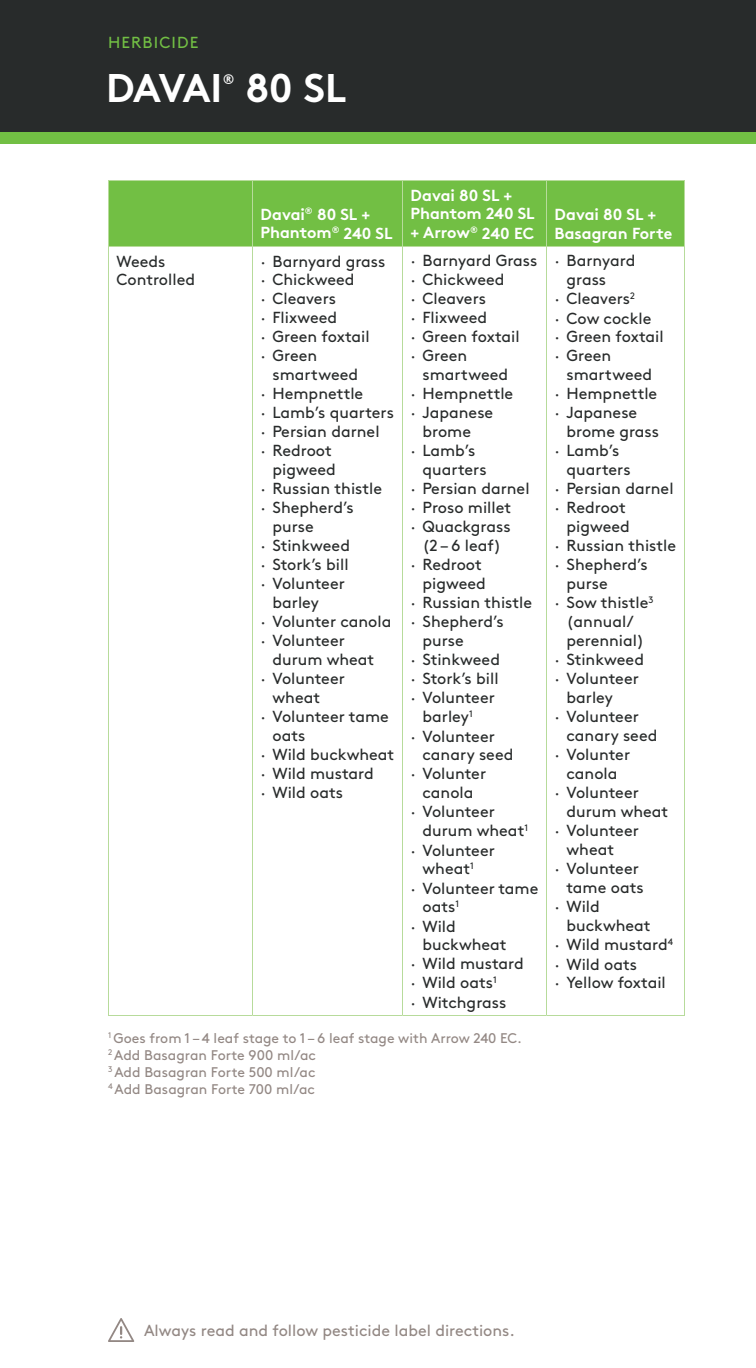
<style>
.page{position:relative;width:756px;height:1368px;background:#fff}
.page>*{position:absolute;margin:0;border:0;box-sizing:border-box;transform-origin:0 0}
.t1{font:700 40px "Brown Std";letter-spacing:-.025em;color:#fff}
.t2{font:16px/19px "Brown Std";color:#282b2b}
.t3{font:700 16px/19px "Brown Std";color:#fff}
.t4{font:16px "Brown Std";color:#938884}
.t5{font:16px "Brown Std";letter-spacing:.07em;color:#72bf44}
.t6{font:14px/17px "Brown Std";color:#938884}
.t7{font:700 14px "Brown Std";color:#fff}
</style>
<div class="page">
<div style="left:0;top:132px;width:756px;height:12px;background:#72bf44"></div>
<div style="left:0;top:0;width:756px;height:132px;background:#282b2b"></div>
<div style="left:109px;top:181px;width:575px;height:65px;background:#72bf44"></div>
<hr style="left:108px;top:247px;width:1px;height:768px;background:#b7db9b">
<hr style="left:252px;top:247px;width:1px;height:768px;background:#b7db9b">
<hr style="left:402px;top:247px;width:1px;height:768px;background:#b7db9b">
<hr style="left:546px;top:247px;width:1px;height:768px;background:#b7db9b">
<hr style="left:684px;top:247px;width:1px;height:768px;background:#b7db9b">
<hr style="left:252px;top:1015px;width:150px;height:1px;background:#b7db9b">
<hr style="left:402px;top:1015px;width:144px;height:1px;background:#b7db9b">
<hr style="left:546px;top:1015px;width:139px;height:1px;background:#b7db9b">
<hr style="left:108px;top:180px;width:144px;height:1px;background:#b7db9b">
<hr style="left:108px;top:181px;width:1px;height:65px;background:#b7db9b">
<hr style="left:252px;top:180px;width:150px;height:1px;background:#b7db9b">
<hr style="left:252px;top:181px;width:1px;height:65px;background:#b7db9b">
<hr style="left:402px;top:180px;width:144px;height:1px;background:#b7db9b">
<hr style="left:402px;top:181px;width:1px;height:65px;background:#b7db9b">
<hr style="left:546px;top:180px;width:139px;height:1px;background:#b7db9b">
<hr style="left:546px;top:181px;width:1px;height:65px;background:#b7db9b">
<hr style="left:684px;top:181px;width:1px;height:65px;background:#b7db9b">
<hr style="left:108px;top:246px;width:144px;height:1px;background:#b7db9b">
<hr style="left:252px;top:246px;width:150px;height:1px;background:#b7db9b">
<hr style="left:402px;top:246px;width:144px;height:1px;background:#b7db9b">
<hr style="left:546px;top:246px;width:139px;height:1px;background:#b7db9b">
<hr style="left:108px;top:1015px;width:144px;height:1px;background:#b7db9b">
<svg style="left:108px;top:1318px;width:26px;height:24px"></svg>
<p class="t5" style="left:108px;top:33px;width:92px">HERBICIDE</p>
<h1 class="t1" style="left:106px;top:64px;width:118px">DAVAI</h1>
<p class="t7" style="left:223px;top:71px;width:13px">®</p>
<h1 class="t1" style="left:246px;top:64px;width:103px">80 SL</h1>
<p class="t3" style="left:260px;top:204px;width:134px">Davai<sup>®</sup> 80 SL +<br>Phantom<sup>®</sup> 240 SL</p>
<p class="t2" style="left:116px;top:252px;width:80px">Weeds<br>Controlled</p>
<p class="t2" style="left:260px;top:252px;width:126px">· Barnyard grass</p>
<p class="t2" style="left:260px;top:271px;width:96px">· Chickweed</p>
<p class="t2" style="left:260px;top:290px;width:77px">· Cleavers</p>
<p class="t2" style="left:260px;top:309px;width:78px">· Flixweed</p>
<p class="t2" style="left:260px;top:328px;width:111px">· Green foxtail</p>
<p class="t2" style="left:260px;top:347px;width:58px">· Green</p>
<p class="t2" style="left:272px;top:366px;width:87px">smartweed</p>
<p class="t2" style="left:260px;top:385px;width:104px">· Hempnettle</p>
<p class="t2" style="left:260px;top:403px;width:135px">· Lamb’s quarters</p>
<p class="t2" style="left:260px;top:422px;width:121px">· Persian darnel</p>
<p class="t2" style="left:260px;top:441px;width:73px">· Redroot</p>
<p class="t2" style="left:272px;top:460px;width:65px">pigweed</p>
<p class="t2" style="left:260px;top:479px;width:123px">· Russian thistle</p>
<p class="t2" style="left:260px;top:498px;width:95px">· Shepherd’s</p>
<p class="t2" style="left:272px;top:517px;width:43px">purse</p>
<p class="t2" style="left:260px;top:536px;width:91px">· Stinkweed</p>
<p class="t2" style="left:260px;top:555px;width:90px">· Stork’s bill</p>
<p class="t2" style="left:260px;top:574px;width:86px">· Volunteer</p>
<p class="t2" style="left:272px;top:593px;width:48px">barley</p>
<p class="t2" style="left:260px;top:612px;width:132px">· Volunter canola</p>
<p class="t2" style="left:260px;top:631px;width:86px">· Volunteer</p>
<p class="t2" style="left:272px;top:650px;width:103px">durum wheat</p>
<p class="t2" style="left:260px;top:669px;width:86px">· Volunteer</p>
<p class="t2" style="left:272px;top:688px;width:49px">wheat</p>
<p class="t2" style="left:260px;top:707px;width:130px">· Volunteer tame</p>
<p class="t2" style="left:272px;top:726px;width:34px">oats</p>
<p class="t2" style="left:260px;top:745px;width:135px">· Wild buckwheat</p>
<p class="t2" style="left:260px;top:764px;width:115px">· Wild mustard</p>
<p class="t2" style="left:260px;top:783px;width:84px">· Wild oats</p>
<p class="t3" style="left:410px;top:185px;width:126px">Davai 80 SL +<br>Phantom 240 SL + Arrow<sup>®</sup> 240 EC</p>
<p class="t2" style="left:410px;top:251px;width:129px">· Barnyard Grass</p>
<p class="t2" style="left:410px;top:270px;width:96px">· Chickweed</p>
<p class="t2" style="left:410px;top:289px;width:77px">· Cleavers</p>
<p class="t2" style="left:410px;top:308px;width:78px">· Flixweed</p>
<p class="t2" style="left:410px;top:327px;width:111px">· Green foxtail</p>
<p class="t2" style="left:410px;top:346px;width:58px">· Green</p>
<p class="t2" style="left:422px;top:365px;width:87px">smartweed</p>
<p class="t2" style="left:410px;top:384px;width:104px">· Hempnettle</p>
<p class="t2" style="left:410px;top:403px;width:84px">· Japanese</p>
<p class="t2" style="left:422px;top:422px;width:50px">brome</p>
<p class="t2" style="left:410px;top:441px;width:67px">· Lamb’s</p>
<p class="t2" style="left:422px;top:460px;width:66px">quarters</p>
<p class="t2" style="left:410px;top:479px;width:121px">· Persian darnel</p>
<p class="t2" style="left:410px;top:498px;width:102px">· Proso millet</p>
<p class="t2" style="left:410px;top:517px;width:102px">· Quackgrass</p>
<p class="t2" style="left:422px;top:536px;width:80px">(2 – 6 leaf)</p>
<p class="t2" style="left:410px;top:555px;width:73px">· Redroot</p>
<p class="t2" style="left:422px;top:574px;width:65px">pigweed</p>
<p class="t2" style="left:410px;top:593px;width:123px">· Russian thistle</p>
<p class="t2" style="left:410px;top:612px;width:95px">· Shepherd’s</p>
<p class="t2" style="left:422px;top:631px;width:43px">purse</p>
<p class="t2" style="left:410px;top:650px;width:91px">· Stinkweed</p>
<p class="t2" style="left:410px;top:669px;width:90px">· Stork’s bill</p>
<p class="t2" style="left:410px;top:688px;width:86px">· Volunteer</p>
<p class="t2" style="left:422px;top:707px;width:52px">barley<sup>1</sup></p>
<p class="t2" style="left:410px;top:727px;width:86px">· Volunteer</p>
<p class="t2" style="left:422px;top:746px;width:92px">canary seed</p>
<p class="t2" style="left:410px;top:765px;width:77px">· Volunter</p>
<p class="t2" style="left:422px;top:784px;width:53px">canola</p>
<p class="t2" style="left:410px;top:803px;width:86px">· Volunteer</p>
<p class="t2" style="left:422px;top:822px;width:107px">durum wheat<sup>1</sup></p>
<p class="t2" style="left:410px;top:841px;width:86px">· Volunteer</p>
<p class="t2" style="left:422px;top:860px;width:53px">wheat<sup>1</sup></p>
<p class="t2" style="left:410px;top:879px;width:129px">· Volunteer tame</p>
<p class="t2" style="left:422px;top:898px;width:38px">oats<sup>1</sup></p>
<p class="t2" style="left:410px;top:917px;width:47px">· Wild</p>
<p class="t2" style="left:422px;top:936px;width:86px">buckwheat</p>
<p class="t2" style="left:410px;top:955px;width:115px">· Wild mustard</p>
<p class="t2" style="left:410px;top:974px;width:88px">· Wild oats<sup>1</sup></p>
<p class="t2" style="left:410px;top:993px;width:97px">· Witchgrass</p>
<p class="t6" style="left:108px;top:1029px;width:416px"><sup>1</sup> Goes from 1 – 4 leaf stage to 1 – 6 leaf stage with Arrow 240 EC.<br><sup>2</sup> Add Basagran Forte 900 ml/ac<br><sup>3</sup> Add Basagran Forte 500 ml/ac<br><sup>4</sup> Add Basagran Forte 700 ml/ac</p>
<p class="t3" style="left:554px;top:204px;width:119px">Davai 80 SL +<br>Basagran Forte</p>
<p class="t2" style="left:554px;top:252px;width:82px">· Barnyard</p>
<p class="t2" style="left:566px;top:271px;width:41px">grass</p>
<p class="t2" style="left:554px;top:290px;width:82px">· Cleavers<sup>2</sup></p>
<p class="t2" style="left:554px;top:309px;width:99px">· Cow cockle</p>
<p class="t2" style="left:554px;top:328px;width:111px">· Green foxtail</p>
<p class="t2" style="left:554px;top:347px;width:58px">· Green</p>
<p class="t2" style="left:566px;top:366px;width:87px">smartweed</p>
<p class="t2" style="left:554px;top:385px;width:104px">· Hempnettle</p>
<p class="t2" style="left:554px;top:404px;width:84px">· Japanese</p>
<p class="t2" style="left:566px;top:423px;width:94px">brome grass</p>
<p class="t2" style="left:554px;top:442px;width:67px">· Lamb’s</p>
<p class="t2" style="left:566px;top:460px;width:66px">quarters</p>
<p class="t2" style="left:554px;top:479px;width:121px">· Persian darnel</p>
<p class="t2" style="left:554px;top:498px;width:73px">· Redroot</p>
<p class="t2" style="left:566px;top:517px;width:65px">pigweed</p>
<p class="t2" style="left:554px;top:536px;width:123px">· Russian thistle</p>
<p class="t2" style="left:554px;top:555px;width:95px">· Shepherd’s</p>
<p class="t2" style="left:566px;top:574px;width:43px">purse</p>
<p class="t2" style="left:554px;top:593px;width:101px">· Sow thistle<sup>3</sup></p>
<p class="t2" style="left:566px;top:613px;width:69px">(annual/</p>
<p class="t2" style="left:566px;top:632px;width:79px">perennial)</p>
<p class="t2" style="left:554px;top:651px;width:91px">· Stinkweed</p>
<p class="t2" style="left:554px;top:670px;width:86px">· Volunteer</p>
<p class="t2" style="left:566px;top:689px;width:48px">barley</p>
<p class="t2" style="left:554px;top:708px;width:86px">· Volunteer</p>
<p class="t2" style="left:566px;top:727px;width:92px">canary seed</p>
<p class="t2" style="left:554px;top:745px;width:77px">· Volunter</p>
<p class="t2" style="left:566px;top:764px;width:53px">canola</p>
<p class="t2" style="left:554px;top:783px;width:86px">· Volunteer</p>
<p class="t2" style="left:566px;top:802px;width:103px">durum wheat</p>
<p class="t2" style="left:554px;top:821px;width:86px">· Volunteer</p>
<p class="t2" style="left:566px;top:840px;width:49px">wheat</p>
<p class="t2" style="left:554px;top:859px;width:86px">· Volunteer</p>
<p class="t2" style="left:566px;top:878px;width:79px">tame oats</p>
<p class="t2" style="left:554px;top:897px;width:47px">· Wild</p>
<p class="t2" style="left:566px;top:916px;width:86px">buckwheat</p>
<p class="t2" style="left:554px;top:935px;width:118px">· Wild mustard<sup>4</sup></p>
<p class="t2" style="left:554px;top:955px;width:84px">· Wild oats</p>
<p class="t2" style="left:554px;top:974px;width:113px">· Yellow foxtail</p>
<p class="t4" style="left:144px;top:1321px;width:373px">Always read and follow pesticide label directions.</p>
</div>
